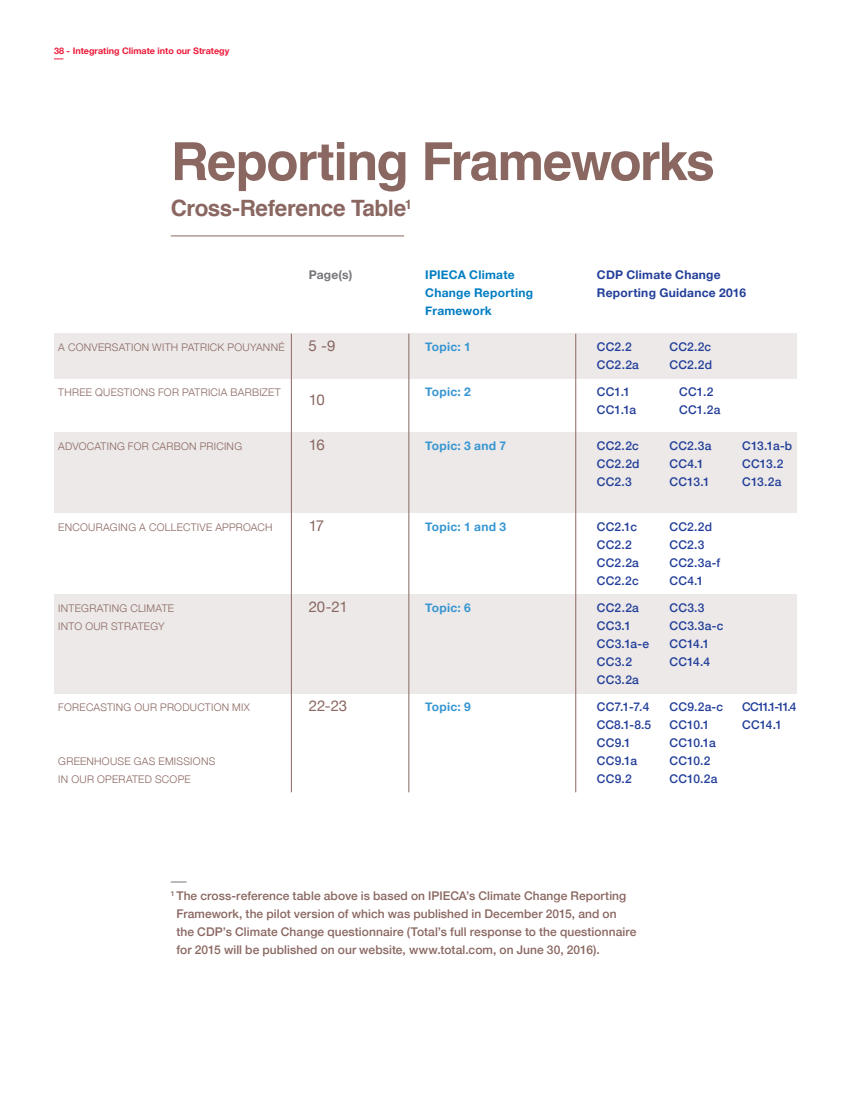
<style>
.page{position:relative;width:851px;height:1106px;background:#fff}
.page>*{position:absolute;margin:0;border:0;box-sizing:border-box;transform-origin:0 0}
.t1{font:700 52.5px "Helvetica";letter-spacing:-.03em;color:#8a6761}
.t2{font:700 22.5px "Helvetica";letter-spacing:-.025em;color:#8a6761}
.t3{font:15px "Helvetica Neue";letter-spacing:-.025em;color:#8a6761}
.t4{font:500 12px/18px "Helvetica Neue";letter-spacing:.01em;color:#223e99}
.t5{font:500 12px/18px "Helvetica Neue";letter-spacing:.005em;color:#8a6761}
.t6{font:700 12px "Helvetica Neue";letter-spacing:.02em;color:#3796d2}
.t7{font:700 12px/18px "Helvetica Neue";letter-spacing:.02em;color:#007dc3}
.t8{font:700 12px/18px "Helvetica Neue";letter-spacing:.02em;color:#223e99}
.t9{font:500 12px/18px "Helvetica Neue";letter-spacing:-.075em;color:#223e99}
.t10{font:700 12px "Helvetica Neue";color:#747578}
.t11{font:300 10.5px/18px "Helvetica Neue";letter-spacing:.025em;color:#8a6761}
.t12{font:700 9px "Helvetica Neue";color:#ed1a39}
</style>
<div class="page">
<div style="left:54px;top:334px;width:742px;height:45px;background:#ece9e8"></div>
<div style="left:54px;top:432px;width:742px;height:81px;background:#ece9e8"></div>
<div style="left:54px;top:594px;width:742px;height:99px;background:#ece9e8"></div>
<hr style="left:291px;top:334px;width:1px;height:458px;background:#8a6761">
<hr style="left:408px;top:334px;width:1px;height:458px;background:#8a6761">
<hr style="left:575px;top:334px;width:1px;height:458px;background:#8a6761">
<hr style="left:171px;top:235px;width:233px;height:1px;background:#8a6761">
<svg style="left:171px;top:881px;width:15px;height:1px"></svg>
<p class="t12" style="left:54px;top:44px;width:177px">38 - Integrating Climate into our Strategy</p>
<h1 class="t1" style="left:171px;top:119px;width:545px">Reporting Frameworks</h1>
<h2 class="t2" style="left:171px;top:190px;width:243px">Cross-Reference Table<sup>1</sup></h2>
<p class="t10" style="left:308px;top:265px;width:45px">Page(s)</p>
<p class="t7" style="left:425px;top:266px;width:109px">IPIECA Climate<br>Change Reporting<br>Framework</p>
<p class="t8" style="left:597px;top:266px;width:151px">CDP Climate Change<br>Reporting Guidance 2016</p>
<p class="t11" style="left:58px;top:338px;width:228px">A CONVERSATION WITH PATRICK POUYANNÉ</p>
<p class="t3" style="left:308px;top:335px;width:28px">5 -9</p>
<p class="t6" style="left:425px;top:337px;width:47px">Topic: 1</p>
<p class="t4" style="left:597px;top:337px;width:43px">CC2.2<br>CC2.2a</p>
<p class="t4" style="left:669px;top:337px;width:44px">CC2.2c<br>CC2.2d</p>
<p class="t11" style="left:58px;top:383px;width:224px">THREE QUESTIONS FOR PATRICIA BARBIZET</p>
<p class="t3" style="left:308px;top:389px;width:18px">10</p>
<p class="t6" style="left:425px;top:382px;width:47px">Topic: 2</p>
<p class="t4" style="left:596px;top:382px;width:41px">CC1.1<br>CC1.1a</p>
<p class="t4" style="left:679px;top:382px;width:43px">CC1.2<br>CC1.2a</p>
<p class="t11" style="left:58px;top:437px;width:185px">ADVOCATING FOR CARBON PRICING</p>
<p class="t3" style="left:308px;top:434px;width:17px">16</p>
<p class="t6" style="left:425px;top:436px;width:82px">Topic: 3 and 7</p>
<p class="t11" style="left:58px;top:518px;width:216px">ENCOURAGING A COLLECTIVE APPROACH</p>
<p class="t3" style="left:308px;top:515px;width:17px">17</p>
<p class="t6" style="left:425px;top:517px;width:82px">Topic: 1 and 3</p>
<p class="t11" style="left:58px;top:599px;width:117px">INTEGRATING CLIMATE<br>INTO OUR STRATEGY</p>
<p class="t3" style="left:308px;top:596px;width:40px">20-21</p>
<p class="t6" style="left:425px;top:598px;width:47px">Topic: 6</p>
<p class="t11" style="left:58px;top:698px;width:193px">FORECASTING OUR PRODUCTION MIX</p>
<p class="t3" style="left:308px;top:695px;width:40px">22-23</p>
<p class="t6" style="left:425px;top:697px;width:47px">Topic: 9</p>
<p class="t11" style="left:58px;top:752px;width:158px">GREENHOUSE GAS EMISSIONS<br>IN OUR OPERATED SCOPE</p>
<p class="t4" style="left:597px;top:436px;width:44px;text-align:justify">CC2.2c CC2.2d CC2.3</p>
<p class="t4" style="left:669px;top:436px;width:43px">CC2.3a<br>CC4.1<br>CC13.1</p>
<p class="t4" style="left:742px;top:436px;width:51px">C13.1a-b<br>CC13.2<br>C13.2a</p>
<p class="t4" style="left:597px;top:517px;width:43px">CC2.1c<br>CC2.2<br>CC2.2a<br>CC2.2c</p>
<p class="t4" style="left:669px;top:517px;width:52px">CC2.2d<br>CC2.3<br>CC2.3a-f<br>CC4.1</p>
<p class="t4" style="left:597px;top:598px;width:54px">CC2.2a<br>CC3.1<br>CC3.1a-e<br>CC3.2<br>CC3.2a</p>
<p class="t4" style="left:669px;top:598px;width:55px">CC3.3<br>CC3.3a-c<br>CC14.1<br>CC14.4</p>
<p class="t4" style="left:597px;top:697px;width:56px">CC7.1-7.4<br>CC8.1-8.5<br>CC9.1<br>CC9.1a<br>CC9.2</p>
<p class="t4" style="left:669px;top:697px;width:55px">CC9.2a-c<br>CC10.1<br>CC10.1a<br>CC10.2<br>CC10.2a</p>
<p class="t9" style="left:742px;top:697px;width:56px">CC11.1-11.4<br>CC14.1</p>
<p class="t5" style="left:176px;top:886px;width:461px;text-indent:-6px"><sup>1</sup> The cross-reference table above is based on IPIECA’s Climate Change Reporting Framework, the pilot version of which was published in December 2015, and on the CDP’s Climate Change questionnaire (Total’s full response to the questionnaire for 2015 will be published on our website, www.total.com, on June 30, 2016).</p>
</div>
